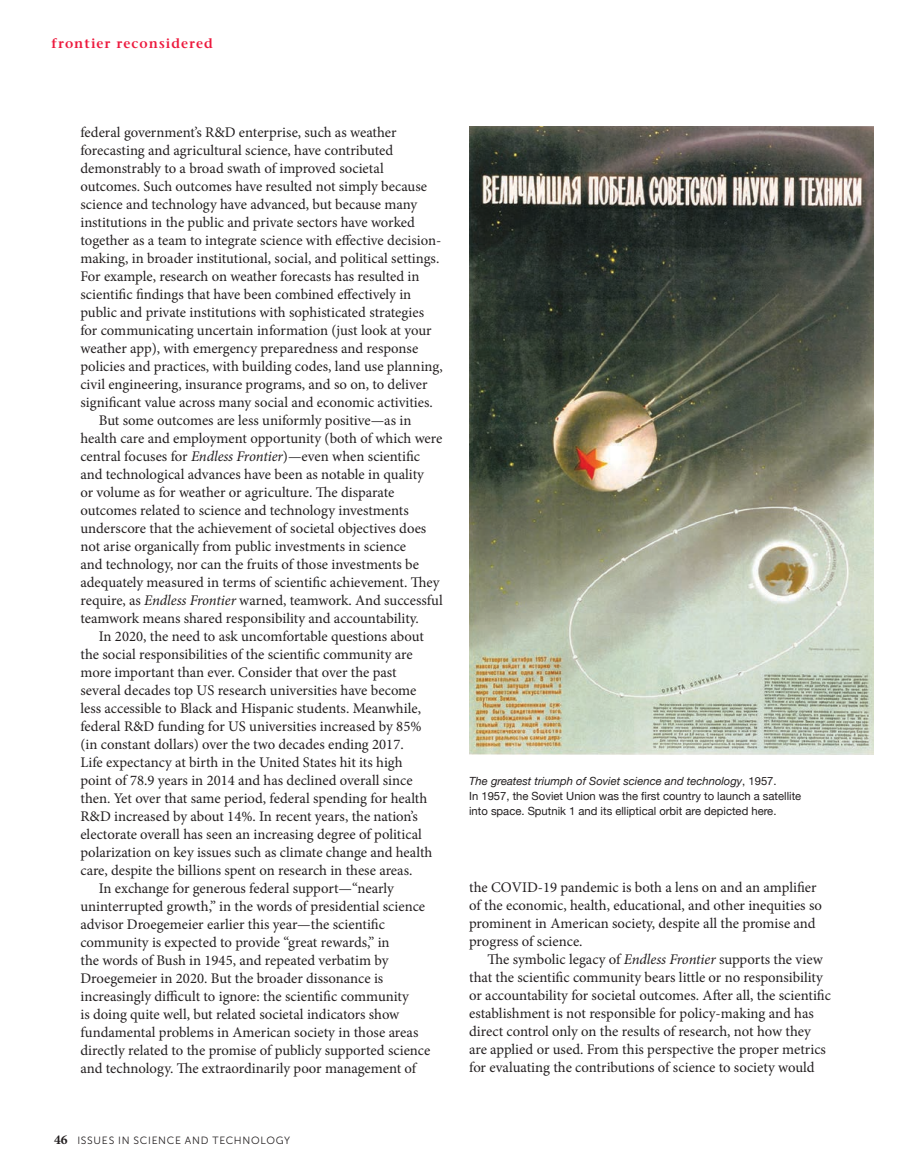
<style>
.page{position:relative;width:918px;height:1175px;background:#fff}
.page>*{position:absolute;margin:0;border:0;box-sizing:border-box;transform-origin:0 0}
.t1{font:14.7px/18px "Minion Pro";color:#231f20}
.t2{font:600 13.5px "Stone Serif";letter-spacing:.08em;color:#ed193d}
.t3{font:11.25px/15px "Helvetica Neue";color:#231f20}
.t4{font:10.5px "Museo Sans 300";letter-spacing:.065em;color:#231f20}
.s1{font-style:italic}
.s2{font-family:"Minion Pro";font-weight:700;font-size:13.5px}
</style>
<div class="page">
<img style="left:469px;top:126px;width:405px;height:628px">
<p class="t2" style="left:52px;top:35px;width:163px">frontier reconsidered</p>
<p class="t1" style="left:80px;top:123px;width:318px">federal government’s R&amp;D enterprise, such as weather</p>
<p class="t1" style="left:80px;top:141px;width:314px">forecasting and agricultural science, have contributed</p>
<p class="t1" style="left:80px;top:159px;width:305px">demonstrably to a broad swath of improved societal</p>
<p class="t1" style="left:80px;top:177px;width:348px">outcomes. Such outcomes have resulted not simply because</p>
<p class="t1" style="left:80px;top:195px;width:338px">science and technology have advanced, but because many</p>
<p class="t1" style="left:80px;top:213px;width:336px">institutions in the public and private sectors have worked</p>
<p class="t1" style="left:80px;top:231px;width:362px">together as a team to integrate science with effective decision-</p>
<p class="t1" style="left:80px;top:249px;width:360px">making, in broader institutional, social, and political settings.</p>
<p class="t1" style="left:80px;top:267px;width:341px">For example, research on weather forecasts has resulted in</p>
<p class="t1" style="left:80px;top:285px;width:332px">scientific findings that have been combined effectively in</p>
<p class="t1" style="left:80px;top:303px;width:345px">public and private institutions with sophisticated strategies</p>
<p class="t1" style="left:80px;top:321px;width:353px">for communicating uncertain information (just look at your</p>
<p class="t1" style="left:80px;top:339px;width:339px">weather app), with emergency preparedness and response</p>
<p class="t1" style="left:80px;top:357px;width:364px">policies and practices, with building codes, land use planning,</p>
<p class="t1" style="left:80px;top:375px;width:349px">civil engineering, insurance programs, and so on, to deliver</p>
<p class="t1" style="left:80px;top:393px;width:354px">significant value across many social and economic activities.</p>
<p class="t1" style="left:99px;top:411px;width:314px">But some outcomes are less uniformly positive—as in</p>
<p class="t1" style="left:80px;top:429px;width:363px">health care and employment opportunity (both of which were</p>
<p class="t1" style="left:80px;top:447px;width:341px">central focuses for <span class="s1">Endless Frontier</span>)—even when scientific</p>
<p class="t1" style="left:80px;top:465px;width:345px">and technological advances have been as notable in quality</p>
<p class="t1" style="left:80px;top:483px;width:315px">or volume as for weather or agriculture. The disparate</p>
<p class="t1" style="left:80px;top:501px;width:330px">outcomes related to science and technology investments</p>
<p class="t1" style="left:80px;top:519px;width:347px">underscore that the achievement of societal objectives does</p>
<p class="t1" style="left:80px;top:537px;width:327px">not arise organically from public investments in science</p>
<p class="t1" style="left:80px;top:555px;width:340px">and technology, nor can the fruits of those investments be</p>
<p class="t1" style="left:80px;top:573px;width:361px">adequately measured in terms of scientific achievement. They</p>
<p class="t1" style="left:80px;top:591px;width:364px">require, as <span class="s1">Endless Frontier</span> warned, teamwork. And successful</p>
<p class="t1" style="left:80px;top:609px;width:340px">teamwork means shared responsibility and accountability.</p>
<p class="t1" style="left:99px;top:627px;width:327px">In 2020, the need to ask uncomfortable questions about</p>
<p class="t1" style="left:80px;top:645px;width:334px">the social responsibilities of the scientific community are</p>
<p class="t1" style="left:80px;top:663px;width:318px">more important than ever. Consider that over the past</p>
<p class="t1" style="left:80px;top:681px;width:338px">several decades top US research universities have become</p>
<p class="t1" style="left:80px;top:699px;width:342px">less accessible to Black and Hispanic students. Meanwhile,</p>
<p class="t1" style="left:80px;top:717px;width:343px">federal R&amp;D funding for US universities increased by 85%</p>
<p class="t1" style="left:80px;top:735px;width:325px">(in constant dollars) over the two decades ending 2017.</p>
<p class="t1" style="left:80px;top:753px;width:324px">Life expectancy at birth in the United States hit its high</p>
<p class="t1" style="left:80px;top:771px;width:334px">point of 78.9 years in 2014 and has declined overall since</p>
<p class="t1" style="left:80px;top:789px;width:348px">then. Yet over that same period, federal spending for health</p>
<p class="t1" style="left:80px;top:807px;width:339px">R&amp;D increased by about 14%. In recent years, the nation’s</p>
<p class="t1" style="left:80px;top:825px;width:343px">electorate overall has seen an increasing degree of political</p>
<p class="t1" style="left:80px;top:843px;width:354px">polarization on key issues such as climate change and health</p>
<p class="t1" style="left:80px;top:861px;width:334px">care, despite the billions spent on research in these areas.</p>
<p class="t1" style="left:99px;top:879px;width:297px">In exchange for generous federal support—“nearly</p>
<p class="t1" style="left:80px;top:897px;width:346px">uninterrupted growth,” in the words of presidential science</p>
<p class="t1" style="left:80px;top:915px;width:306px">advisor Droegemeier earlier this year—the scientific</p>
<p class="t1" style="left:80px;top:933px;width:311px">community is expected to provide “great rewards,” in</p>
<p class="t1" style="left:80px;top:951px;width:310px">the words of Bush in 1945, and repeated verbatim by</p>
<p class="t1" style="left:80px;top:969px;width:304px">Droegemeier in 2020. But the broader dissonance is</p>
<p class="t1" style="left:80px;top:987px;width:330px">increasingly difficult to ignore: the scientific community</p>
<p class="t1" style="left:80px;top:1005px;width:320px">is doing quite well, but related societal indicators show</p>
<p class="t1" style="left:80px;top:1023px;width:339px">fundamental problems in American society in those areas</p>
<p class="t1" style="left:80px;top:1041px;width:351px">directly related to the promise of publicly supported science</p>
<p class="t1" style="left:80px;top:1059px;width:337px">and technology. The extraordinarily poor management of</p>
<p class="t4" style="left:54px;top:1135px;width:238px"><span class="s2">46</span> ISSUES IN SCIENCE AND TECHNOLOGY</p>
<p class="t3" style="left:469px;top:774px;width:334px"><span class="s1">The greatest triumph of Soviet science and technology</span>, 1957.<br>In 1957, the Soviet Union was the first country to launch a satellite into space. Sputnik 1 and its elliptical orbit are depicted here.</p>
<p class="t1" style="left:469px;top:878px;width:354px">the COVID-19 pandemic is both a lens on and an amplifier of the economic, health, educational, and other inequities so prominent in American society, despite all the promise and progress of science.</p>
<p class="t1" style="left:469px;top:950px;width:363px;text-indent:18px">The symbolic legacy of <span class="s1">Endless Frontier</span> supports the view that the scientific community bears little or no responsibility or accountability for societal outcomes. After all, the scientific establishment is not responsible for policy-making and has direct control only on the results of research, not how they are applied or used. From this perspective the proper metrics for evaluating the contributions of science to society would</p>
</div>
